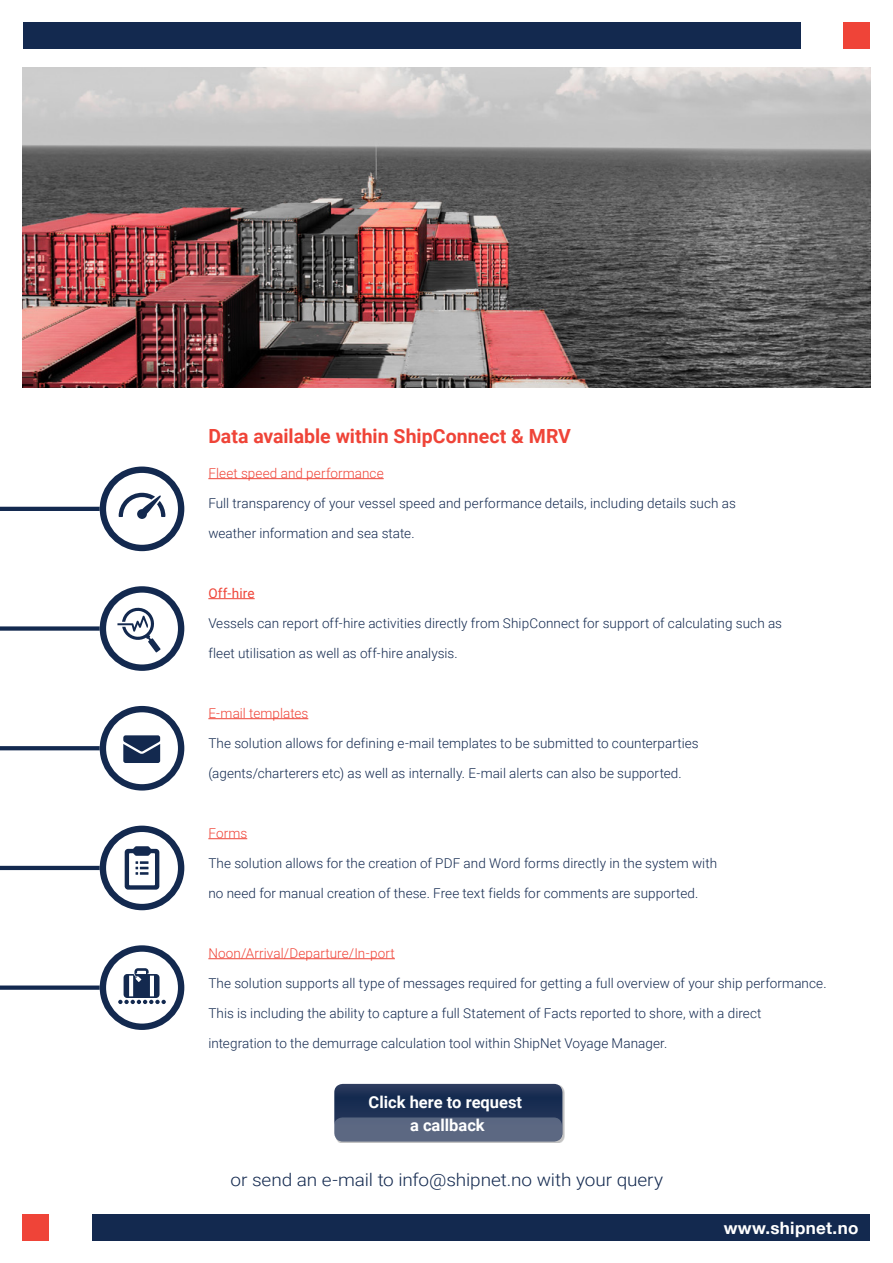
<style>
.page{position:relative;width:893px;height:1263px;background:#fff}
.page>*{position:absolute;margin:0;border:0;box-sizing:border-box;transform-origin:0 0}
.t1{font:700 19.5px "Roboto";color:#ef4438}
.t2{font:300 17.55px "Roboto";letter-spacing:-.005em;color:#13294f;scale:1.08 1}
.t3{font:700 16.95px "Helvetica Neue";letter-spacing:.02em;color:#fff}
.t4{font:700 16.5px/22.5px "Roboto";color:#fff;text-align:center}
.t5{font:300 13.5px "Roboto";letter-spacing:.005em;color:#13294f}
.t6{font:300 13.5px "Roboto";letter-spacing:.005em;color:#ef4438}
.t7{font:13.5px "Roboto";letter-spacing:.01em;color:#ef4438}
</style>
<div class="page">
<div style="left:92px;top:1214px;width:778px;height:26px;background:#13294f"></div>
<div style="left:23px;top:1214px;width:26px;height:26px;background:#ef4438"></div>
<img style="left:23px;top:68px;width:847px;height:320px">
<div style="left:23px;top:22px;width:778px;height:26px;background:#13294f"></div>
<div style="left:843px;top:22px;width:27px;height:26px;background:#ef4438"></div>
<hr style="left:208px;top:478px;width:176px;height:1px;background:#ef4438">
<hr style="left:208px;top:598px;width:47px;height:1px;background:#ef4438">
<hr style="left:208px;top:718px;width:100px;height:1px;background:#ef4438">
<hr style="left:208px;top:838px;width:39px;height:1px;background:#ef4438">
<hr style="left:208px;top:958px;width:187px;height:1px;background:#ef4438">
<div style="left:100px;top:466px;width:84px;height:85px;border:6px solid #13294f;border-radius:50%"></div>
<hr style="left:0;top:507px;width:100px;height:4px;background:#13294f">
<div style="left:0;top:626px;width:100px;height:5px;background:#13294f"></div>
<div style="left:100px;top:706px;width:84px;height:84px;border:6px solid #13294f;border-radius:50%"></div>
<svg style="left:0;top:746px;width:100px;height:4px"></svg>
<div style="left:100px;top:826px;width:84px;height:84px;border:6px solid #13294f;border-radius:50%"></div>
<hr style="left:0;top:866px;width:100px;height:4px;background:#13294f">
<div style="left:100px;top:945px;width:84px;height:85px;border:6px solid #13294f;border-radius:50%"></div>
<div style="left:0;top:985px;width:100px;height:5px;background:#13294f"></div>
<svg style="left:119px;top:493px;width:46px;height:26px"></svg>
<div style="left:100px;top:586px;width:84px;height:85px;border:6px solid #13294f;border-radius:50%"></div>
<svg style="left:117px;top:607px;width:44px;height:45px"></svg>
<svg style="left:123px;top:735px;width:37px;height:28px"></svg>
<svg style="left:125px;top:846px;width:34px;height:44px"></svg>
<svg style="left:118px;top:968px;width:48px;height:36px"></svg>
<div style="left:336px;top:1085px;width:229px;height:58px;background:#000;opacity:.24"></div>
<svg style="left:334px;top:1084px;width:228px;height:57px;background:#1e3155"></svg>
<div style="left:334px;top:1117px;width:228px;height:24px;background:#5c6882;border-radius:9px"></div>
<h1 class="t1" style="left:208px;top:422px;width:364px">Data available within ShipConnect &amp; MRV</h1>
<p class="t6" style="left:208px;top:463px;width:177px">Fleet speed and performance</p>
<p class="t5" style="left:208px;top:493px;width:529px">Full transparency of your vessel speed and performance details, including details such as</p>
<p class="t5" style="left:208px;top:523px;width:208px">weather information and sea state.</p>
<p class="t7" style="left:208px;top:583px;width:48px">Off-hire</p>
<p class="t5" style="left:208px;top:613px;width:575px">Vessels can report off-hire activities directly from ShipConnect for support of calculating such as</p>
<p class="t5" style="left:208px;top:643px;width:251px">fleet utilisation as well as off-hire analysis.</p>
<p class="t6" style="left:208px;top:703px;width:101px">E-mail templates</p>
<p class="t5" style="left:208px;top:733px;width:492px">The solution allows for defining e-mail templates to be submitted to counterparties</p>
<p class="t5" style="left:208px;top:763px;width:475px">(agents/charterers etc) as well as internally. E-mail alerts can also be supported.</p>
<p class="t6" style="left:208px;top:823px;width:40px">Forms</p>
<p class="t5" style="left:208px;top:853px;width:510px">The solution allows for the creation of PDF and Word forms directly in the system with</p>
<p class="t5" style="left:208px;top:883px;width:491px">no need for manual creation of these. Free text fields for comments are supported.</p>
<p class="t6" style="left:208px;top:943px;width:188px">Noon/Arrival/Departure/In-port</p>
<p class="t5" style="left:208px;top:973px;width:620px">The solution supports all type of messages required for getting a full overview of your ship performance.</p>
<p class="t5" style="left:208px;top:1003px;width:555px">This is including the ability to capture a full Statement of Facts reported to shore, with a direct</p>
<p class="t5" style="left:208px;top:1033px;width:460px">integration to the demurrage calculation tool within ShipNet Voyage Manager.</p>
<p class="t4" style="left:369px;top:1090px;width:155px">Click here to request a callback</p>
<p class="t2" style="left:230px;top:1167px;width:402px">or send an e-mail to info@shipnet.no with your query</p>
<p class="t3" style="left:724px;top:1215px;width:136px">www.shipnet.no</p>
</div>
